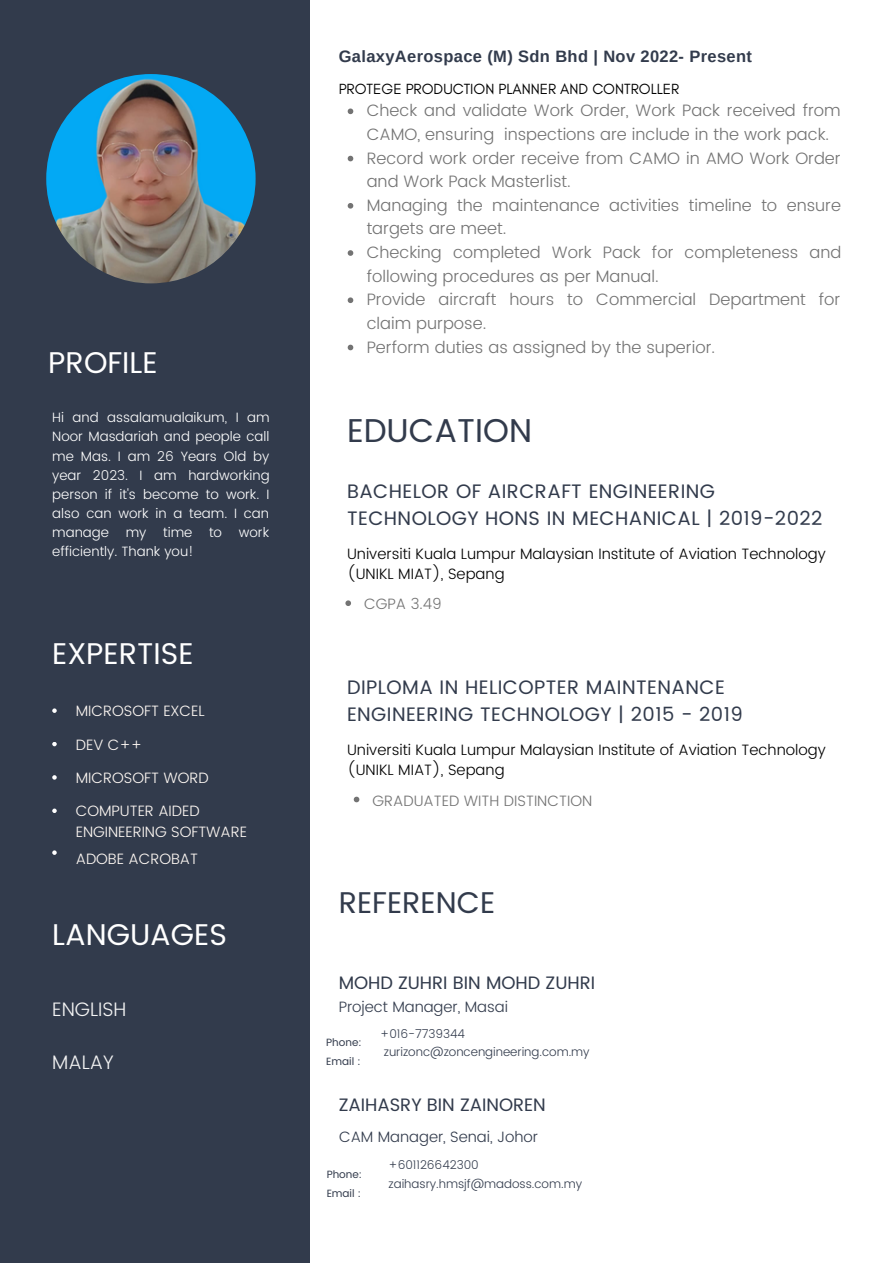
<style>
.page{position:relative;width:893px;height:1264px;background:#fff}
.page>*{position:absolute;margin:0;border:0;box-sizing:border-box;transform-origin:0 0}
.t1{font:33px "Poppins";color:#323b4c}
.t2{font:30px "Poppins";color:#fff}
.t3{font:30px "Poppins";color:#323b4c}
.t4{font:19.5px/27px "Poppins";letter-spacing:.02em;color:#323b4c}
.t5{font:300 19.5px "Poppins";color:#f4f4f4}
.t6{font:18px "Poppins";color:#323b4c}
.t7{font:300 16.5px/23.5px "Poppins";color:#737373}
.t8{font:700 16.5px "Arimo";letter-spacing:.02em;color:#323b4c}
.t9{font:300 15px/20.2px "Poppins";color:#000}
.t10{font:300 15px/20.2px "Poppins";letter-spacing:-.005em;color:#fff9f4}
.t11{font:300 15px "Poppins";letter-spacing:-.005em;color:#323b4c}
.t12{font:15px "Glacial Indifference";color:#000}
.t13{font:300 15px "Poppins";color:#737373}
.t14{font:300 13.5px/19px "Poppins";color:#fff;text-align:justify}
.t15{font:300 12px "Poppins";letter-spacing:-.005em;color:#323b4c}
.t16{font:10.5px "Poppins";color:#323b4c}
</style>
<div class="page">
<div style="left:0;top:0;width:309px;height:1262px;background:#323b4c"></div>
<img style="left:46px;top:74px;width:209px;height:209px;border-radius:50%">
<svg style="left:52px;top:708px;width:5px;height:4px"></svg>
<svg style="left:52px;top:742px;width:5px;height:4px"></svg>
<svg style="left:52px;top:775px;width:5px;height:4px"></svg>
<svg style="left:52px;top:808px;width:5px;height:5px"></svg>
<svg style="left:52px;top:850px;width:5px;height:4px"></svg>
<svg style="left:347px;top:108px;width:6px;height:6px"></svg>
<svg style="left:347px;top:156px;width:6px;height:5px"></svg>
<svg style="left:347px;top:203px;width:6px;height:6px"></svg>
<svg style="left:347px;top:250px;width:6px;height:6px"></svg>
<svg style="left:347px;top:297px;width:6px;height:6px"></svg>
<svg style="left:347px;top:345px;width:6px;height:5px"></svg>
<svg style="left:345px;top:600px;width:6px;height:6px"></svg>
<svg style="left:354px;top:796px;width:5px;height:6px"></svg>
<p class="t2" style="left:48px;top:345px;width:111px">PROFILE</p>
<p class="t14" style="left:52px;top:408px;width:219px">Hi and assalamualaikum, I am Noor Masdariah and people call me Mas. I am 26 Years Old by year 2023. I am hardworking person if it's become to work. I also can work in a team. I can manage my time to work efficiently. Thank you!</p>
<p class="t2" style="left:52px;top:636px;width:143px">EXPERTISE</p>
<p class="t10" style="left:76px;top:701px;width:130px">MICROSOFT EXCEL</p>
<p class="t10" style="left:76px;top:734px;width:68px">DEV C++</p>
<p class="t10" style="left:76px;top:767px;width:134px">MICROSOFT WORD</p>
<p class="t10" style="left:76px;top:801px;width:173px">COMPUTER AIDED<br>ENGINEERING SOFTWARE</p>
<p class="t10" style="left:76px;top:848px;width:124px">ADOBE ACROBAT</p>
<p class="t2" style="left:52px;top:917px;width:176px">LANGUAGES</p>
<p class="t5" style="left:52px;top:997px;width:76px">ENGLISH</p>
<p class="t5" style="left:52px;top:1050px;width:63px">MALAY</p>
<p class="t8" style="left:338px;top:47px;width:415px">GalaxyAerospace (M) Sdn Bhd | Nov 2022- Present</p>
<p class="t7" style="left:366px;top:99px;width:475px">Check and validate Work Order, Work Pack received from<br>CAMO, ensuring inspections are include in the work pack.</p>
<p class="t7" style="left:366px;top:146px;width:475px">Record work order receive from CAMO in AMO Work Order and Work Pack Masterlist.</p>
<p class="t7" style="left:366px;top:193px;width:476px">Managing the maintenance activities timeline to ensure targets are meet.</p>
<p class="t7" style="left:366px;top:240px;width:476px">Checking completed Work Pack for completeness and following procedures as per Manual.</p>
<p class="t7" style="left:366px;top:288px;width:475px">Provide aircraft hours to Commercial Department for claim purpose.</p>
<p class="t7" style="left:366px;top:335px;width:350px">Perform duties as assigned by the superior.</p>
<p class="t12" style="left:338px;top:79px;width:342px">PROTEGE PRODUCTION PLANNER AND CONTROLLER</p>
<p class="t1" style="left:347px;top:411px;width:186px">EDUCATION</p>
<p class="t4" style="left:347px;top:478px;width:477px">BACHELOR OF AIRCRAFT ENGINEERING<br>TECHNOLOGY HONS IN MECHANICAL | 2019-2022</p>
<p class="t9" style="left:347px;top:543px;width:480px">Universiti Kuala Lumpur Malaysian Institute of Aviation Technology (UNIKL MIAT), Sepang</p>
<p class="t13" style="left:364px;top:595px;width:79px">CGPA 3.49</p>
<p class="t4" style="left:347px;top:674px;width:397px">DIPLOMA IN HELICOPTER MAINTENANCE<br>ENGINEERING TECHNOLOGY | 2015 - 2019</p>
<p class="t9" style="left:347px;top:739px;width:480px">Universiti Kuala Lumpur Malaysian Institute of Aviation Technology (UNIKL MIAT), Sepang</p>
<p class="t13" style="left:372px;top:791px;width:221px">GRADUATED WITH DISTINCTION</p>
<p class="t3" style="left:338px;top:885px;width:158px">REFERENCE</p>
<p class="t6" style="left:338px;top:971px;width:258px">MOHD ZUHRI BIN MOHD ZUHRI</p>
<p class="t11" style="left:338px;top:997px;width:171px">Project Manager, Masai</p>
<p class="t16" style="left:326px;top:1036px;width:37px">Phone:</p>
<p class="t16" style="left:326px;top:1055px;width:36px">Email :</p>
<p class="t15" style="left:380px;top:1026px;width:86px">+016-7739344</p>
<p class="t15" style="left:384px;top:1045px;width:207px">zurizonc@zoncengineering.com.my</p>
<p class="t6" style="left:338px;top:1093px;width:208px">ZAIHASRY BIN ZAINOREN</p>
<p class="t11" style="left:339px;top:1128px;width:200px">CAM Manager, Senai, Johor</p>
<p class="t16" style="left:326px;top:1168px;width:37px">Phone:</p>
<p class="t16" style="left:326px;top:1186px;width:36px">Email :</p>
<p class="t15" style="left:388px;top:1158px;width:92px">+601126642300</p>
<p class="t15" style="left:388px;top:1176px;width:195px">zaihasry.hmsjf@madoss.com.my</p>
</div>
